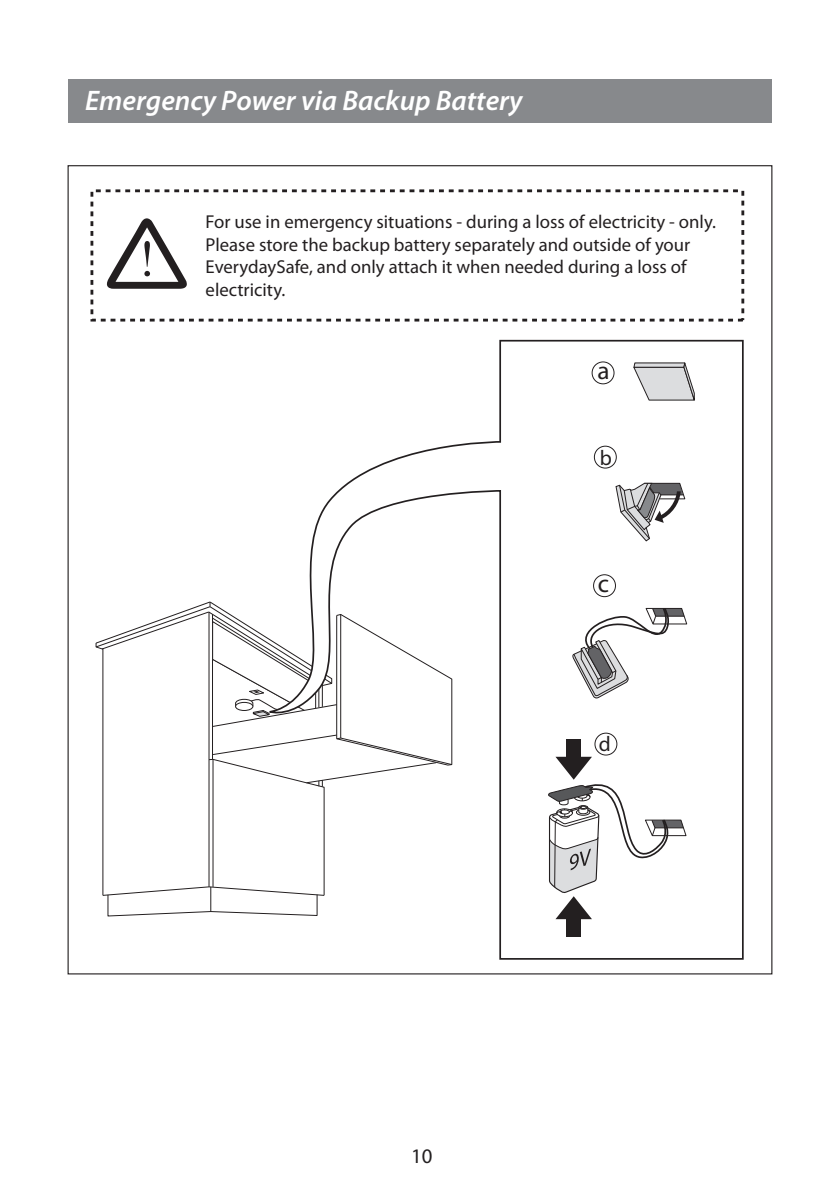
<style>
.page{position:relative;width:840px;height:1191px;background:#fff}
.page>*{position:absolute;margin:0;border:0;box-sizing:border-box;transform-origin:0 0}
.t1{font:italic 600 28.4px "Myriad Pro";color:#fff}
.t2{font:25.2px "Myriad Pro";color:#231f20}
.t3{font:21.2px "Myriad Pro";color:#231f20}
.t4{font:20.8px "Myriad Pro";color:#231f20}
.t5{font:18.8px/22.4px "Myriad Pro";color:#231f20}
</style>
<div class="page">
<svg style="left:309px;top:339px;width:435px;height:621px"></svg>
<div style="left:68px;top:79px;width:703px;height:44px;background:#87898c"></div>
<div style="left:591px;top:361px;width:23px;height:23px;border:1px solid #231f20;border-radius:50%"></div>
<svg style="left:614px;top:482px;width:71px;height:60px"></svg>
<div style="left:593px;top:446px;width:23px;height:22px;border:1px solid #231f20;border-radius:50%"></div>
<svg style="left:571px;top:607px;width:116px;height:92px"></svg>
<div style="left:593px;top:574px;width:22px;height:23px;border:1px solid #231f20;border-radius:50%"></div>
<div style="left:566px;top:739px;width:14px;height:19px;background:#231f20"></div>
<div style="left:566px;top:918px;width:14px;height:18px;background:#231f20"></div>
<svg style="left:547px;top:757px;width:139px;height:162px"></svg>
<div style="left:594px;top:733px;width:23px;height:22px;border:1px solid #231f20;border-radius:50%"></div>
<svg style="left:106px;top:218px;width:81px;height:71px"></svg>
<div style="left:90px;top:189px;width:653px;height:132px;border:3px dashed #231f20"></div>
<svg style="left:632px;top:362px;width:63px;height:44px"></svg>
<svg style="left:95px;top:600px;width:357px;height:316px"></svg>
<h1 class="t1" style="left:85px;top:83px;width:438px">Emergency Power via Backup Battery</h1>
<p class="t5" style="left:205px;top:210px;width:511px">For use in emergency situations - during a loss of electricity - only.<br>Please store the backup battery separately and outside of your EverydaySafe, and only attach it when needed during a loss of electricity.</p>
<h2 class="t2" style="left:597px;top:355px;width:14px">a</h2>
<p class="t3" style="left:599px;top:444px;width:14px">b</p>
<h2 class="t2" style="left:597px;top:568px;width:13px">c</h2>
<p class="t4" style="left:411px;top:1142px;width:23px">10</p>
<p class="t3" style="left:598px;top:731px;width:13px">d</p>
</div>
